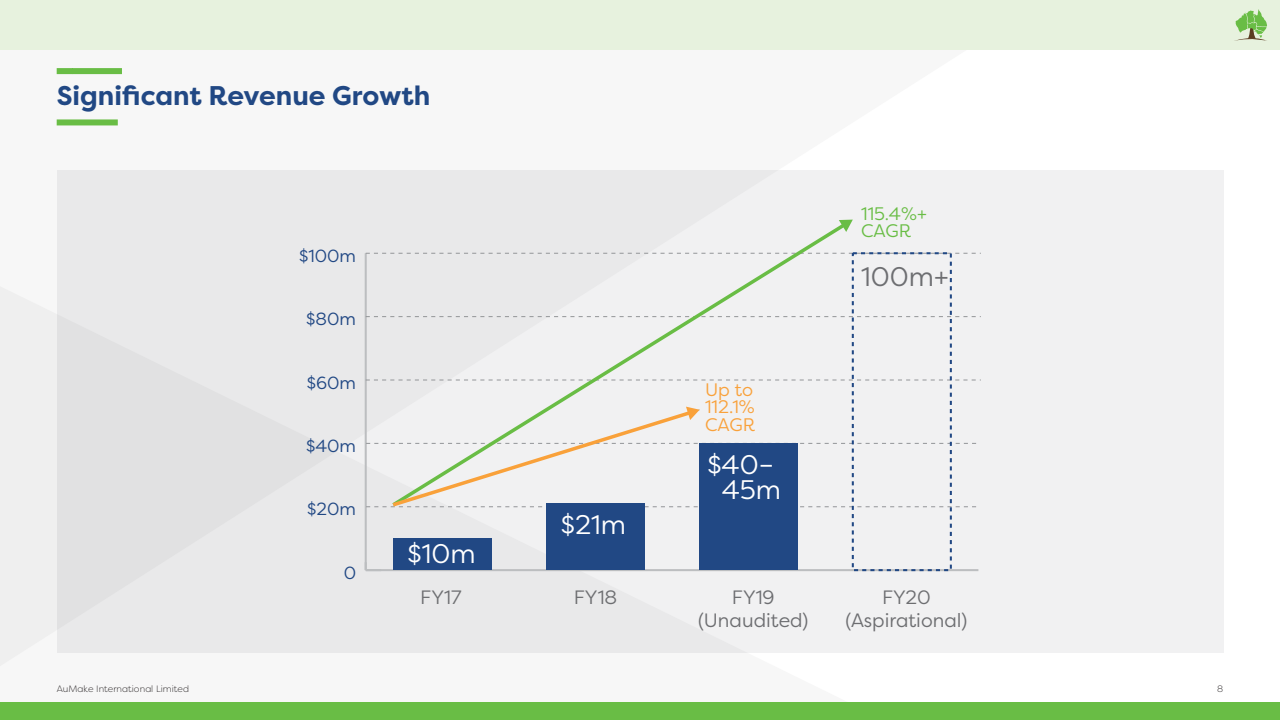
<style>
.page{position:relative;width:1280px;height:720px;background:#fff}
.page>*{position:absolute;margin:0;border:0;box-sizing:border-box;transform-origin:0 0}
.HEADING_WITH_RULES{font:700 27px "Filson Pro";color:#214884}
.t1{font:26.9px/25.2px "Filson Pro";color:#fff;text-align:center}
.t2{font:26.9px "Filson Pro";color:#6d6e71}
.t3{font:19.3px/23.5px "Filson Pro";color:#6d6e71;text-align:center}
.t4{font:18.1px/17.6px "Filson Pro";color:#f9a13a;text-align:justify}
.t5{font:18.1px/17.6px "Filson Pro";color:#69bd45}
.t6{font:17.6px "Filson Pro";color:#214884}
.t7{font:300 9.2px "Filson Pro";letter-spacing:.005em;color:#231f20}
</style>
<div class="page">
<div style="left:0;top:286px;width:902px;height:380px;background:#efefef"></div>
<div style="left:57px;top:119px;width:61px;height:6px;background:#69bd45"></div>
<div style="left:57px;top:68px;width:65px;height:6px;background:#69bd45"></div>
<div style="left:57px;top:170px;width:1166px;height:482px;background:#e9e9ea"></div>
<hr style="left:366px;top:569px;width:612px;height:2px;background:#bcbec0">
<hr style="left:365px;top:253px;width:2px;height:317px;background:#bcbec0">
<svg style="left:366px;top:380px;width:615px;height:1px"></svg>
<svg style="left:366px;top:316px;width:615px;height:1px"></svg>
<svg style="left:366px;top:253px;width:615px;height:1px"></svg>
<div style="left:393px;top:538px;width:98px;height:32px;background:#214884"></div>
<div style="left:546px;top:504px;width:99px;height:66px;background:#214884"></div>
<div style="left:700px;top:443px;width:98px;height:127px;background:#214884"></div>
<div style="left:852px;top:252px;width:100px;height:319px;border:2px dashed #214884"></div>
<svg style="left:388px;top:226px;width:461px;height:284px"></svg>
<svg style="left:839px;top:220px;width:14px;height:12px"></svg>
<svg style="left:366px;top:407px;width:610px;height:102px"></svg>
<div style="left:0;top:0;width:1280px;height:50px;background:#e7f2de"></div>
<svg style="left:1234px;top:9px;width:33px;height:32px"></svg>
<div style="left:0;top:702px;width:1280px;height:18px;background:#69bd45"></div>
<p class="HEADING_WITH_RULES" style="left:57px;top:79px;width:375px">Significant Revenue Growth</p>
<p class="t6" style="left:299px;top:244px;width:59px">$100m</p>
<p class="t6" style="left:306px;top:307px;width:51px">$80m</p>
<p class="t6" style="left:307px;top:371px;width:51px">$60m</p>
<p class="t6" style="left:306px;top:434px;width:52px">$40m</p>
<p class="t6" style="left:307px;top:498px;width:50px">$20m</p>
<p class="t6" style="left:344px;top:561px;width:14px">0</p>
<p class="t1" style="left:408px;top:541px;width:70px">$10m</p>
<p class="t1" style="left:561px;top:511px;width:67px">$21m</p>
<p class="t4" style="left:705px;top:382px;width:51px">Up to 112.1% CAGR</p>
<p class="t1" style="left:707px;top:451px;width:75px">$40–<br>45m</p>
<p class="t5" style="left:861px;top:204px;width:67px">115.4%+<br>CAGR</p>
<p class="t2" style="left:861px;top:259px;width:89px">100m+</p>
<p class="t3" style="left:420px;top:585px;width:43px">FY17</p>
<p class="t3" style="left:574px;top:585px;width:45px">FY18</p>
<p class="t3" style="left:698px;top:585px;width:112px">FY19 (Unaudited)</p>
<p class="t3" style="left:845px;top:585px;width:123px">FY20 (Aspirational)</p>
<p class="t7" style="left:57px;top:683px;width:134px">AuMake International Limited</p>
<p class="t7" style="left:1217px;top:683px;width:8px">8</p>
</div>
